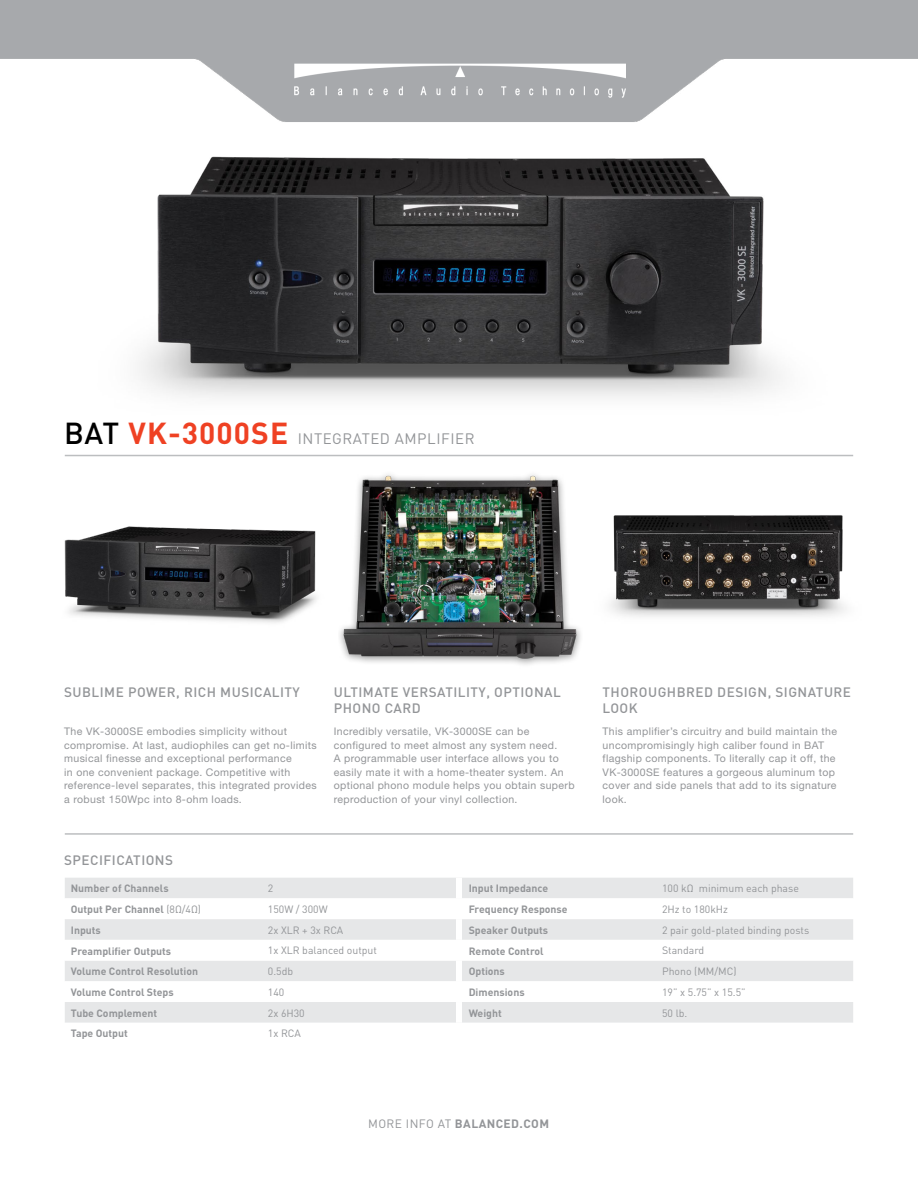
<style>
.page{position:relative;width:918px;height:1188px;background:#fff}
.page>*{position:absolute;margin:0;border:0;box-sizing:border-box;transform-origin:0 0}
.t1{font:15px "DIN";letter-spacing:.035em;color:#939598}
.t2{font:500 13.5px/16.2px "DIN";letter-spacing:.035em;color:#939598}
.t3{font:700 12px "DIN";letter-spacing:.035em;color:#939598}
.t4{font:10.5px/13.5px "Helvetica Neue";letter-spacing:.035em;color:#939598}
.t5{font:700 10.5px "DIN";color:#939598}
.t6{font:10.5px "DIN";color:#939598}
.s1{font-weight:500;font-size:30px;color:#000}
.s2{font-weight:700;font-size:30px;color:#ef4123}
.s3{font-weight:400}
</style>
<div class="page">
<img style="left:139px;top:156px;width:642px;height:242px">
<img style="left:0;top:0;width:918px;height:122px">
<hr style="left:65px;top:455px;width:788px;height:1px;background:#bcbec0">
<hr style="left:65px;top:833px;width:788px;height:2px;background:#bcbec0">
<img style="left:64px;top:526px;width:253px;height:97px">
<img style="left:609px;top:515px;width:237px;height:102px">
<img style="left:339px;top:474px;width:242px;height:191px">
<div style="left:65px;top:878px;width:788px;height:20px;background:#e6e7e8"></div>
<svg style="left:65px;top:919px;width:788px;height:104px;fill:#e6e7e8"></svg>
<div style="left:456px;top:919px;width:6px;height:21px;background:#fff"></div>
<div style="left:456px;top:940px;width:6px;height:21px;background:#fff"></div>
<div style="left:456px;top:961px;width:6px;height:20px;background:#fff"></div>
<div style="left:456px;top:981px;width:6px;height:21px;background:#fff"></div>
<div style="left:456px;top:1002px;width:6px;height:21px;background:#fff"></div>
<div style="left:456px;top:878px;width:6px;height:20px;background:#fff"></div>
<h1 class="t1" style="left:64px;top:430px;width:412px"><span class="s1">BAT</span> <span class="s2">VK-3000SE</span> INTEGRATED AMPLIFIER</h1>
<p class="t2" style="left:64px;top:683px;width:237px">SUBLIME POWER, RICH MUSICALITY</p>
<p class="t2" style="left:334px;top:683px;width:229px">ULTIMATE VERSATILITY, OPTIONAL<br>PHONO CARD</p>
<p class="t2" style="left:603px;top:683px;width:250px">THOROUGHBRED DESIGN, SIGNATURE<br>LOOK</p>
<p class="t4" style="left:64px;top:725px;width:254px">The VK-3000SE embodies simplicity without compromise. At last, audiophiles can get no-limits musical finesse and exceptional performance<br>in one convenient package. Competitive with reference-level separates, this integrated provides a robust 150Wpc into 8-ohm loads.</p>
<p class="t4" style="left:334px;top:725px;width:242px">Incredibly versatile, VK-3000SE can be configured to meet almost any system need.<br>A programmable user interface allows you to easily mate it with a home-theater system. An optional phono module helps you obtain superb reproduction of your vinyl collection.</p>
<p class="t4" style="left:603px;top:725px;width:236px">This amplifier’s circuitry and build maintain the uncompromisingly high caliber found in BAT flagship components. To literally cap it off, the VK-3000SE features a gorgeous aluminum top cover and side panels that add to its signature look.</p>
<p class="t2" style="left:64px;top:851px;width:110px">SPECIFICATIONS</p>
<p class="t5" style="left:71px;top:882px;width:99px">Number of Channels</p>
<p class="t6" style="left:268px;top:882px;width:7px">2</p>
<p class="t5" style="left:469px;top:882px;width:81px">Input Impedance</p>
<p class="t6" style="left:662px;top:882px;width:138px">100 kΩ minimum each phase</p>
<p class="t5" style="left:71px;top:902px;width:132px">Output Per Channel <span class="s3">(8Ω/4Ω)</span></p>
<p class="t6" style="left:268px;top:903px;width:61px">150W / 300W</p>
<p class="t5" style="left:469px;top:902px;width:100px">Frequency Response</p>
<p class="t6" style="left:662px;top:903px;width:68px">2Hz to 180kHz</p>
<p class="t5" style="left:71px;top:923px;width:32px">Inputs</p>
<p class="t6" style="left:268px;top:923px;width:77px">2x XLR + 3x RCA</p>
<p class="t5" style="left:469px;top:923px;width:81px">Speaker Outputs</p>
<p class="t6" style="left:662px;top:923px;width:149px">2 pair gold-plated binding posts</p>
<p class="t5" style="left:71px;top:944px;width:102px">Preamplifier Outputs</p>
<p class="t6" style="left:268px;top:944px;width:111px">1x XLR balanced output</p>
<p class="t5" style="left:469px;top:944px;width:76px">Remote Control</p>
<p class="t6" style="left:662px;top:944px;width:44px">Standard</p>
<p class="t5" style="left:71px;top:965px;width:129px">Volume Control Resolution</p>
<p class="t6" style="left:268px;top:965px;width:27px">0.5db</p>
<p class="t5" style="left:469px;top:965px;width:38px">Options</p>
<p class="t6" style="left:662px;top:965px;width:76px">Phono (MM/MC)</p>
<p class="t5" style="left:71px;top:985px;width:104px">Volume Control Steps</p>
<p class="t6" style="left:268px;top:986px;width:18px">140</p>
<p class="t5" style="left:469px;top:985px;width:57px">Dimensions</p>
<p class="t6" style="left:662px;top:986px;width:85px">19” x 5.75” x 15.5”</p>
<p class="t5" style="left:71px;top:1006px;width:88px">Tube Complement</p>
<p class="t6" style="left:268px;top:1006px;width:38px">2x 6H30</p>
<p class="t5" style="left:469px;top:1006px;width:35px">Weight</p>
<p class="t6" style="left:662px;top:1006px;width:27px">50 lb.</p>
<p class="t5" style="left:71px;top:1027px;width:59px">Tape Output</p>
<p class="t6" style="left:268px;top:1027px;width:35px">1x RCA</p>
<p class="t3" style="left:368px;top:1116px;width:182px"><span class="s3">MORE INFO AT</span> BALANCED.COM</p>
</div>
